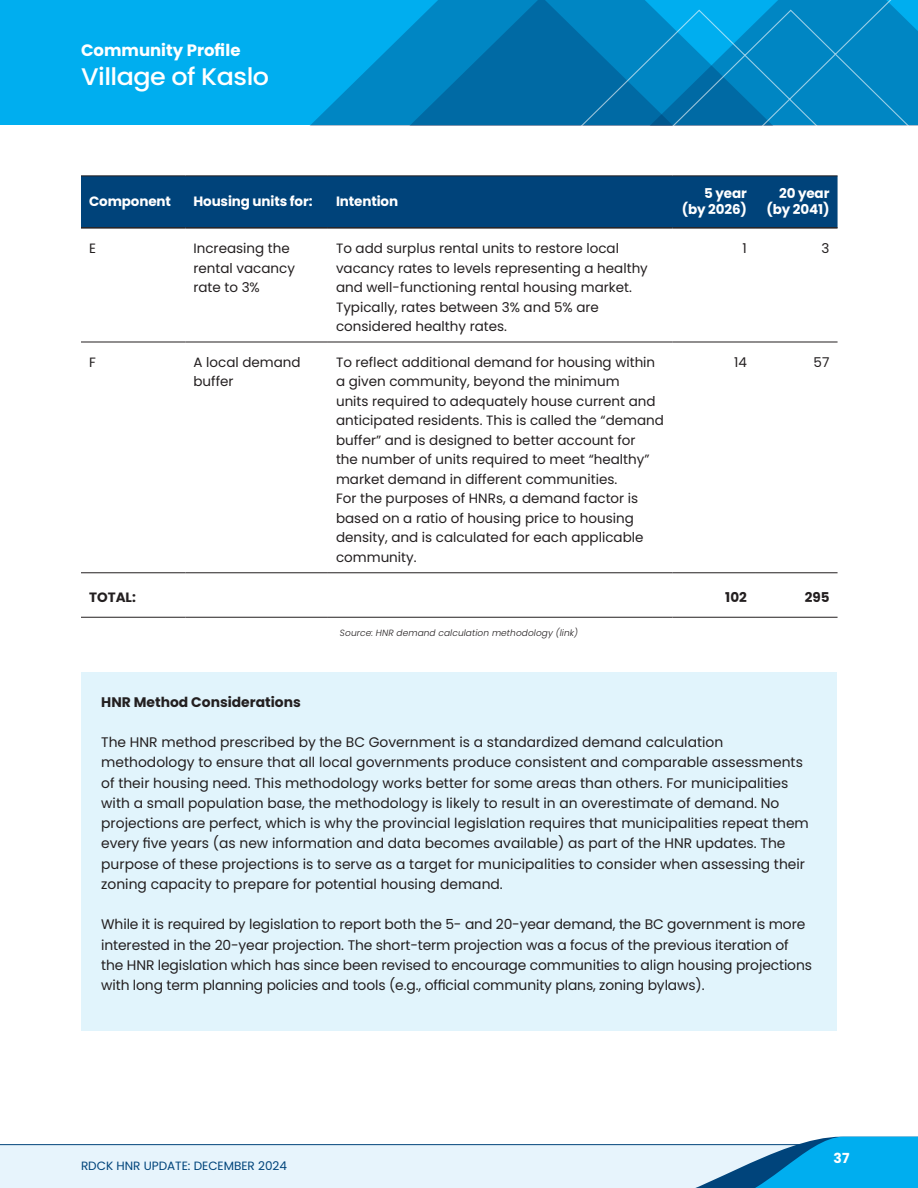
<style>
.page{position:relative;width:918px;height:1188px;background:#fff}
.page>*{position:absolute;margin:0;border:0;box-sizing:border-box;transform-origin:0 0}
.t1{font:500 24px "Poppins";letter-spacing:-.02em;color:#fff;scale:1.06 1}
.t2{font:700 16.5px "Poppins";color:#fff}
.t3{font:13.8px/20.2px "Poppins";color:#231f20}
.t4{font:700 13.8px "Poppins";color:#231f20}
.t5{font:700 13.8px "Poppins";color:#fff}
.t6{font:13.5px/19.5px "Poppins";color:#231f20}
.Tables_-_Title{font:700 13.5px/16.2px "Poppins";letter-spacing:-.01em;color:#fff;text-align:right}
.t7{font:700 13.5px "Poppins";color:#231f20}
.t8{font:12px "Poppins";color:#00447b}
.Chart_Source{font:italic 300 9px "Poppins";letter-spacing:.01em;color:#231f20}
</style>
<div class="page">
<div style="left:0;top:0;width:918px;height:125px;background:#00aeef"></div>
<svg style="left:311px;top:0;width:211px;height:125px;fill:#0086c3"></svg>
<div style="left:0;top:1145px;width:918px;height:43px;background:#e7f4fc"></div>
<hr style="left:0;top:1144px;width:918px;height:1px;background:#00447b">
<svg style="left:647px;top:1137px;width:271px;height:51px"></svg>
<svg style="left:522px;top:0;width:396px;height:125px"></svg>
<div style="left:81px;top:177px;width:757px;height:50px;background:#00437a"></div>
<svg style="left:81px;top:341px;width:757px;height:276px"></svg>
<hr style="left:81px;top:227px;width:104px;height:2px;background:#231f20">
<hr style="left:185px;top:227px;width:143px;height:2px;background:#231f20">
<hr style="left:328px;top:227px;width:344px;height:2px;background:#231f20">
<hr style="left:672px;top:227px;width:83px;height:2px;background:#231f20">
<hr style="left:755px;top:227px;width:83px;height:2px;background:#231f20">
<hr style="left:81px;top:176px;width:104px;height:1px;background:#231f20">
<hr style="left:185px;top:176px;width:143px;height:1px;background:#231f20">
<hr style="left:328px;top:176px;width:344px;height:1px;background:#231f20">
<hr style="left:672px;top:176px;width:83px;height:1px;background:#231f20">
<hr style="left:755px;top:176px;width:83px;height:1px;background:#231f20">
<hr style="left:81px;top:342px;width:104px;height:1px;background:#231f20">
<hr style="left:185px;top:342px;width:143px;height:1px;background:#231f20">
<hr style="left:328px;top:342px;width:344px;height:1px;background:#231f20">
<hr style="left:672px;top:342px;width:83px;height:1px;background:#231f20">
<hr style="left:755px;top:342px;width:83px;height:1px;background:#231f20">
<hr style="left:81px;top:572px;width:104px;height:1px;background:#231f20">
<hr style="left:185px;top:572px;width:143px;height:1px;background:#231f20">
<hr style="left:328px;top:572px;width:344px;height:1px;background:#231f20">
<hr style="left:672px;top:572px;width:83px;height:1px;background:#231f20">
<hr style="left:755px;top:572px;width:83px;height:1px;background:#231f20">
<hr style="left:81px;top:617px;width:104px;height:1px;background:#231f20">
<hr style="left:185px;top:617px;width:143px;height:1px;background:#231f20">
<hr style="left:328px;top:617px;width:344px;height:1px;background:#231f20">
<hr style="left:672px;top:617px;width:83px;height:1px;background:#231f20">
<hr style="left:755px;top:617px;width:83px;height:1px;background:#231f20">
<div style="left:81px;top:672px;width:756px;height:359px;background:#e1f4fc"></div>
<p class="t2" style="left:81px;top:41px;width:161px">Community Profile</p>
<h1 class="t1" style="left:81px;top:63px;width:179px">Village of Kaslo</h1>
<p class="Tables_-_Title" style="left:89px;top:193px;width:83px">Component</p>
<p class="Tables_-_Title" style="left:193px;top:193px;width:121px">Housing units for:</p>
<p class="Tables_-_Title" style="left:336px;top:193px;width:64px">Intention</p>
<p class="Tables_-_Title" style="left:682px;top:185px;width:67px">5 year (by 2026)</p>
<p class="Tables_-_Title" style="left:766px;top:185px;width:65px">20 year (by 2041)</p>
<p class="t6" style="left:89px;top:239px;width:8px">E</p>
<p class="t6" style="left:193px;top:239px;width:103px">Increasing the rental vacancy rate to 3%</p>
<p class="t6" style="left:336px;top:239px;width:313px">To add surplus rental units to restore local vacancy rates to levels representing a healthy and well-functioning rental housing market.<br>Typically, rates between 3% and 5% are considered healthy rates.</p>
<p class="t6" style="left:743px;top:239px;width:6px">1</p>
<p class="t6" style="left:822px;top:239px;width:9px">3</p>
<p class="t6" style="left:89px;top:353px;width:8px">F</p>
<p class="t6" style="left:193px;top:353px;width:109px">A local demand buffer</p>
<p class="t6" style="left:336px;top:353px;width:329px">To reflect additional demand for housing within a given community, beyond the minimum<br>units required to adequately house current and anticipated residents. This is called the “demand buffer” and is designed to better account for<br>the number of units required to meet “healthy” market demand in different communities.<br>For the purposes of HNRs, a demand factor is based on a ratio of housing price to housing density, and is calculated for each applicable community.</p>
<p class="t6" style="left:734px;top:353px;width:14px">14</p>
<p class="t6" style="left:814px;top:353px;width:17px">57</p>
<p class="t7" style="left:89px;top:590px;width:48px">TOTAL:</p>
<p class="t7" style="left:725px;top:590px;width:23px">102</p>
<p class="t7" style="left:805px;top:590px;width:26px">295</p>
<p class="Chart_Source" style="left:340px;top:628px;width:240px">Source: HNR demand calculation methodology (link)</p>
<p class="t4" style="left:101px;top:694px;width:201px">HNR Method Considerations</p>
<p class="t3" style="left:101px;top:732px;width:709px">The HNR method prescribed by the BC Government is a standardized demand calculation methodology to ensure that all local governments produce consistent and comparable assessments of their housing need. This methodology works better for some areas than others. For municipalities with a small population base, the methodology is likely to result in an overestimate of demand. No projections are perfect, which is why the provincial legislation requires that municipalities repeat them every five years (as new information and data becomes available) as part of the HNR updates. The purpose of these projections is to serve as a target for municipalities to consider when assessing their zoning capacity to prepare for potential housing demand.</p>
<p class="t3" style="left:101px;top:914px;width:712px">While it is required by legislation to report both the 5- and 20-year demand, the BC government is more interested in the 20-year projection. The short-term projection was a focus of the previous iteration of the HNR legislation which has since been revised to encourage communities to align housing projections with long term planning policies and tools (e.g., official community plans, zoning bylaws).</p>
<p class="t8" style="left:81px;top:1159px;width:207px">RDCK HNR UPDATE: DECEMBER 2024</p>
<p class="t5" style="left:834px;top:1151px;width:17px">37</p>
</div>
